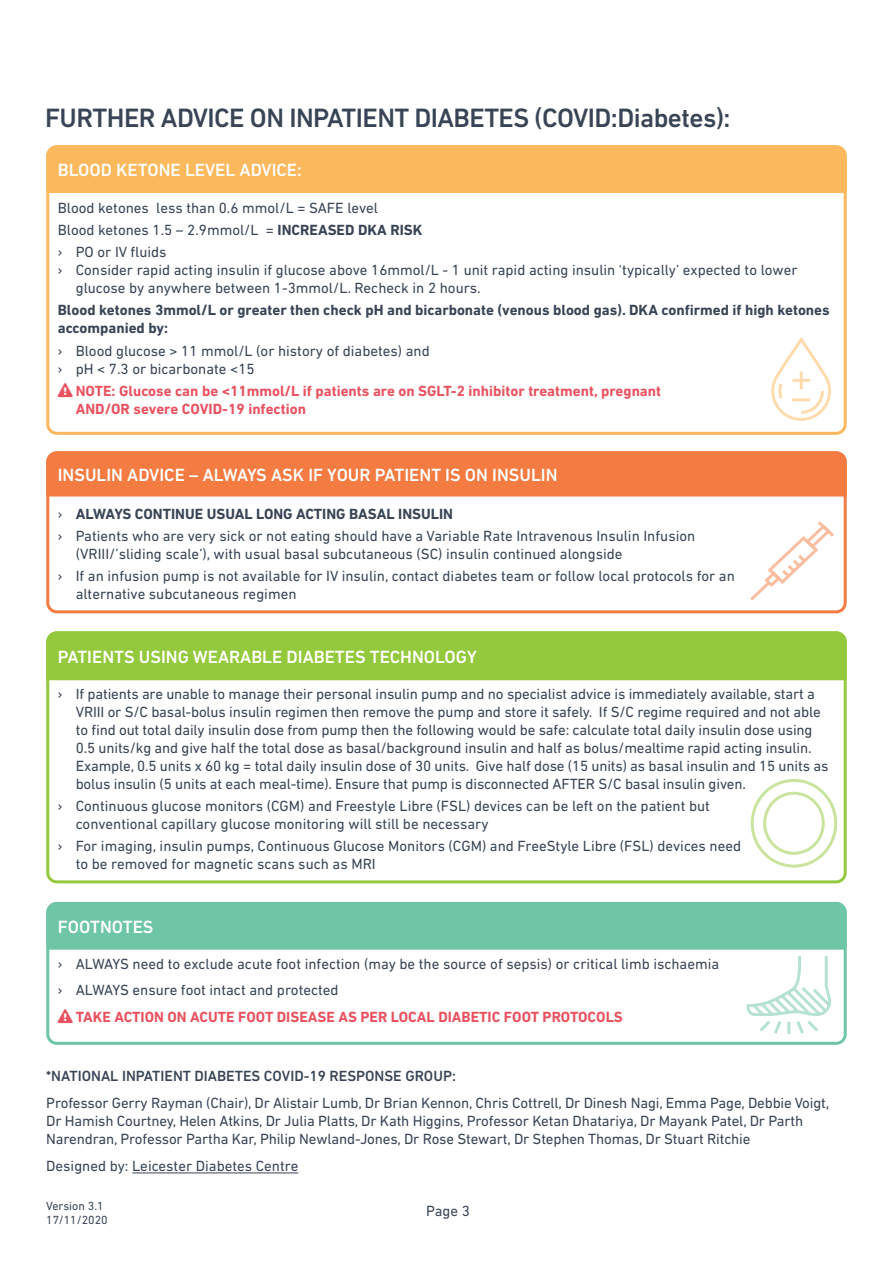
<style>
.page{position:relative;width:893px;height:1263px;background:#fff}
.page>*{position:absolute;margin:0;border:0;box-sizing:border-box;transform-origin:0 0}
.t1{font:500 27px "DIN Next LT Pro";letter-spacing:-.02em;color:#394555}
.t2{font:500 18px "DIN Next LT Pro";color:#fff}
.t3{font:15px/18px "DIN Next LT Pro";letter-spacing:-.01em;color:#394555}
.t4{font:700 15px/18px "DIN Next LT Pro";color:#e95361}
.t5{font:700 15px/18px "DIN Next LT Pro";color:#394555}
.t6{font:500 15px "DIN Next LT Pro";color:#394555}
.t7{font:12px/14.4px "DIN Next LT Pro";color:#394555}
.s1{font-weight:700}
</style>
<div class="page">
<div style="left:46px;top:145px;width:801px;height:290px;border:3px solid #fcb85c;border-radius:9px"></div>
<div style="left:46px;top:145px;width:801px;height:49px;background:#fcb85c"></div>
<svg style="left:771px;top:337px;width:60px;height:84px"></svg>
<div style="left:46px;top:451px;width:801px;height:162px;border:3px solid #f47b41;border-radius:9px"></div>
<svg style="left:46px;top:451px;width:801px;height:47px;background:#f47f47"></svg>
<svg style="left:750px;top:521px;width:84px;height:80px"></svg>
<div style="left:46px;top:631px;width:801px;height:252px;border:3px solid #95c93d;border-radius:9px"></div>
<div style="left:46px;top:631px;width:801px;height:51px;background:#95c93d"></div>
<svg style="left:750px;top:779px;width:88px;height:89px"></svg>
<div style="left:46px;top:902px;width:801px;height:143px;border:3px solid #6fc6a7;border-radius:9px"></div>
<hr style="left:132px;top:1172px;width:166px;height:1px;background:#394555">
<svg style="left:46px;top:901px;width:801px;height:134px"></svg>
<h1 class="t1" style="left:45px;top:102px;width:687px">FURTHER ADVICE ON INPATIENT DIABETES (COVID:Diabetes):</h1>
<p class="t2" style="left:58px;top:159px;width:246px">BLOOD KETONE LEVEL ADVICE:</p>
<p class="t3" style="left:58px;top:196px;width:366px;line-height:22.2px">Blood ketones less than 0.6 mmol/L = SAFE level<br>Blood ketones 1.5 – 2.9mmol/L = <span class="s1">INCREASED DKA RISK </span>› PO or IV fluids</p>
<p class="t3" style="left:76px;top:261px;width:723px;text-indent:-18px">› Consider rapid acting insulin if glucose above 16mmol/L - 1 unit rapid acting insulin ‘typically’ expected to lower glucose by anywhere between 1-3mmol/L. Recheck in 2 hours.</p>
<p class="t5" style="left:58px;top:301px;width:773px">Blood ketones 3mmol/L or greater then check pH and bicarbonate (venous blood gas). DKA confirmed if high ketones accompanied by:</p>
<p class="t3" style="left:58px;top:341px;width:373px">› Blood glucose &gt; 11 mmol/L (or history of diabetes) and › pH &lt; 7.3 or bicarbonate &lt;15</p>
<p class="t4" style="left:76px;top:382px;width:587px">NOTE: Glucose can be &lt;11mmol/L if patients are on SGLT-2 inhibitor treatment, pregnant<br>AND/OR severe COVID-19 infection</p>
<p class="t2" style="left:58px;top:464px;width:501px">INSULIN ADVICE – ALWAYS ASK IF YOUR PATIENT IS ON INSULIN</p>
<p class="t3" style="left:58px;top:502px;width:639px;line-height:22.2px">› <span class="s1">ALWAYS CONTINUE USUAL LONG ACTING BASAL INSULIN<br></span>› Patients who are very sick or not eating should have a Variable Rate Intravenous Insulin Infusion</p>
<p class="t3" style="left:58px;top:542px;width:679px;line-height:22.2px;text-indent:18px">(VRIII/’sliding scale’), with usual basal subcutaneous (SC) insulin continued alongside<br>› If an infusion pump is not available for IV insulin, contact diabetes team or follow local protocols for an</p>
<p class="t3" style="left:76px;top:585px;width:222px">alternative subcutaneous regimen</p>
<p class="t2" style="left:58px;top:646px;width:420px">PATIENTS USING WEARABLE DIABETES TECHNOLOGY</p>
<p class="t3" style="left:76px;top:684px;width:754px;text-indent:-18px">› If patients are unable to manage their personal insulin pump and no specialist advice is immediately available, start a VRIII or S/C basal-bolus insulin regimen then remove the pump and store it safely. If S/C regime required and not able to find out total daily insulin dose from pump then the following would be safe: calculate total daily insulin dose using 0.5 units/kg and give half the total dose as basal/background insulin and half as bolus/mealtime rapid acting insulin.<br>Example, 0.5 units x 60 kg = total daily insulin dose of 30 units. Give half dose (15 units) as basal insulin and 15 units as bolus insulin (5 units at each meal-time). Ensure that pump is disconnected AFTER S/C basal insulin given.</p>
<p class="t3" style="left:76px;top:796px;width:636px;text-indent:-18px">› Continuous glucose monitors (CGM) and Freestyle Libre (FSL) devices can be left on the patient but conventional capillary glucose monitoring will still be necessary</p>
<p class="t3" style="left:76px;top:837px;width:667px;text-indent:-18px">› For imaging, insulin pumps, Continuous Glucose Monitors (CGM) and FreeStyle Libre (FSL) devices need to be removed for magnetic scans such as MRI</p>
<p class="t2" style="left:58px;top:916px;width:97px">FOOTNOTES</p>
<p class="t3" style="left:58px;top:950px;width:663px;line-height:26.5px">› ALWAYS need to exclude acute foot infection (may be the source of sepsis) or critical limb ischaemia › ALWAYS ensure foot intact and protected</p>
<p class="t4" style="left:76px;top:1007px;width:549px">TAKE ACTION ON ACUTE FOOT DISEASE AS PER LOCAL DIABETIC FOOT PROTOCOLS</p>
<p class="t6" style="left:46px;top:1067px;width:411px">*NATIONAL INPATIENT DIABETES COVID-19 RESPONSE GROUP:</p>
<p class="t3" style="left:46px;top:1093px;width:784px">Professor Gerry Rayman (Chair), Dr Alistair Lumb, Dr Brian Kennon, Chris Cottrell, Dr Dinesh Nagi, Emma Page, Debbie Voigt,<br>Dr Hamish Courtney, Helen Atkins, Dr Julia Platts, Dr Kath Higgins, Professor Ketan Dhatariya, Dr Mayank Patel, Dr Parth<br>Narendran, Professor Partha Kar, Philip Newland-Jones, Dr Rose Stewart, Dr Stephen Thomas, Dr Stuart Ritchie</p>
<p class="t3" style="left:46px;top:1157px;width:254px">Designed by: Leicester Diabetes Centre</p>
<p class="t7" style="left:46px;top:1198px;width:63px">Version 3.1<br>17/11/2020</p>
<p class="t3" style="left:426px;top:1202px;width:45px">Page 3</p>
</div>
